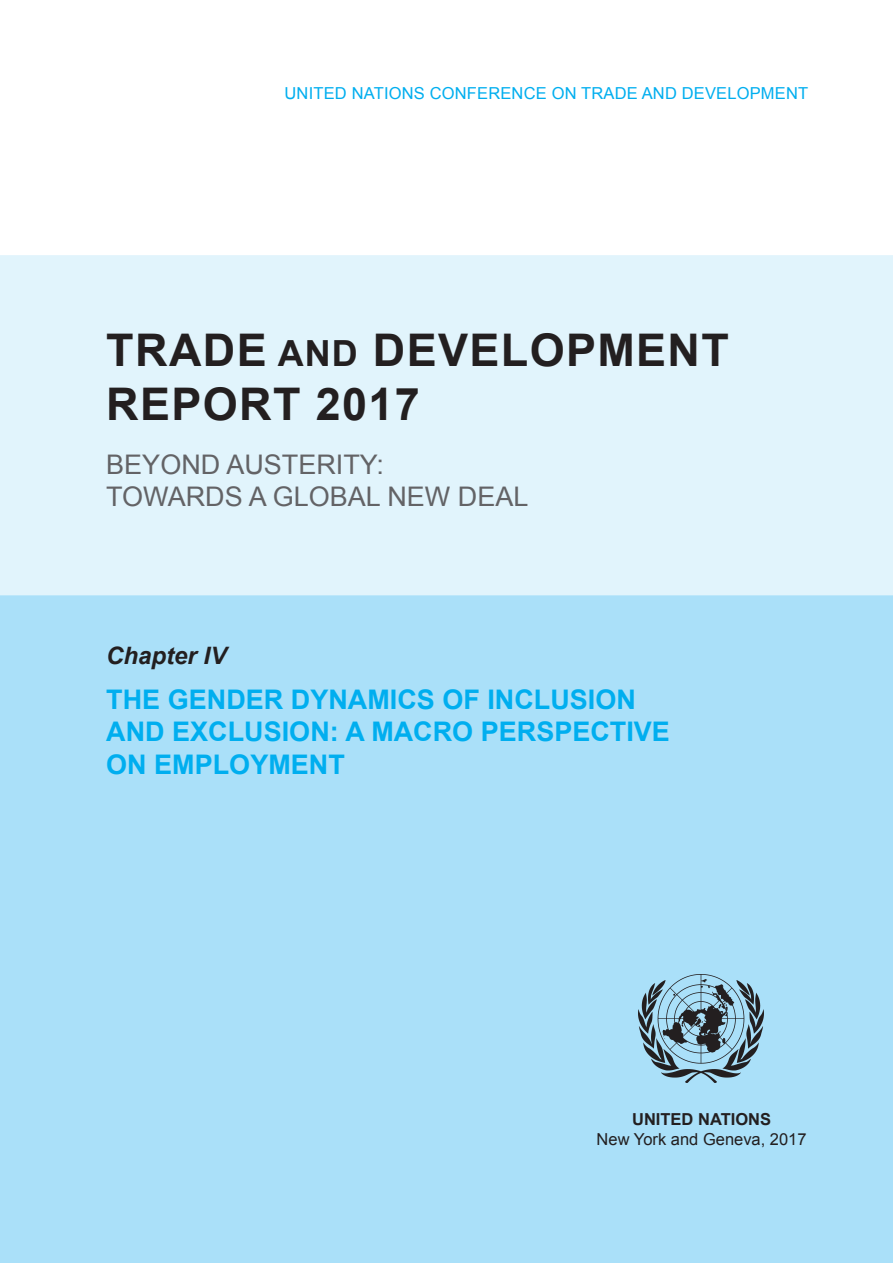
<style>
.page{position:relative;width:893px;height:1263px;background:#fff}
.page>*{position:absolute;margin:0;border:0;box-sizing:border-box;transform-origin:0 0}
.t1{font:700 45px "Arial";letter-spacing:.03em;color:#231f20}
.chapter-title{font:700 27px/32.4px "Arial";color:#00aeef}
.Header_L{font:27px "Arial";color:#636366}
.Chapter_No{font:italic 700 24px "Arial";color:#231f20}
.t2{font:16.5px "Arial";letter-spacing:.01em;color:#00aeef}
.t3{font:16.5px "Arial";color:#231f20}
.t4{font:700 16.5px "Arial";color:#231f20}
.s1{font-size:36px}
</style>
<div class="page">
<div style="left:0;top:595px;width:893px;height:668px;background:#aae0f9"></div>
<div style="left:0;top:255px;width:893px;height:340px;background:#e1f4fc"></div>
<img style="left:639px;top:974px;width:124px;height:109px">
<p class="t2" style="left:285px;top:83px;width:525px">UNITED NATIONS CONFERENCE ON TRADE AND DEVELOPMENT</p>
<p class="t1" style="left:106px;top:321px;width:624px">TRADE <span class="s1">AND</span> DEVELOPMENT</p>
<p class="t1" style="left:106px;top:375px;width:315px">REPORT 2017</p>
<p class="Header_L" style="left:106px;top:447px;width:279px">BEYOND AUSTERITY:</p>
<p class="Header_L" style="left:106px;top:479px;width:424px">TOWARDS A GLOBAL NEW DEAL</p>
<p class="Chapter_No" style="left:106px;top:639px;width:122px">Chapter IV</p>
<p class="chapter-title" style="left:106px;top:684px;width:565px">THE GENDER DYNAMICS OF INCLUSION<br>AND EXCLUSION: A MACRO PERSPECTIVE<br>ON EMPLOYMENT</p>
<p class="t4" style="left:632px;top:1108px;width:141px">UNITED NATIONS</p>
<p class="t3" style="left:597px;top:1128px;width:212px">New York and Geneva, 2017</p>
</div>
